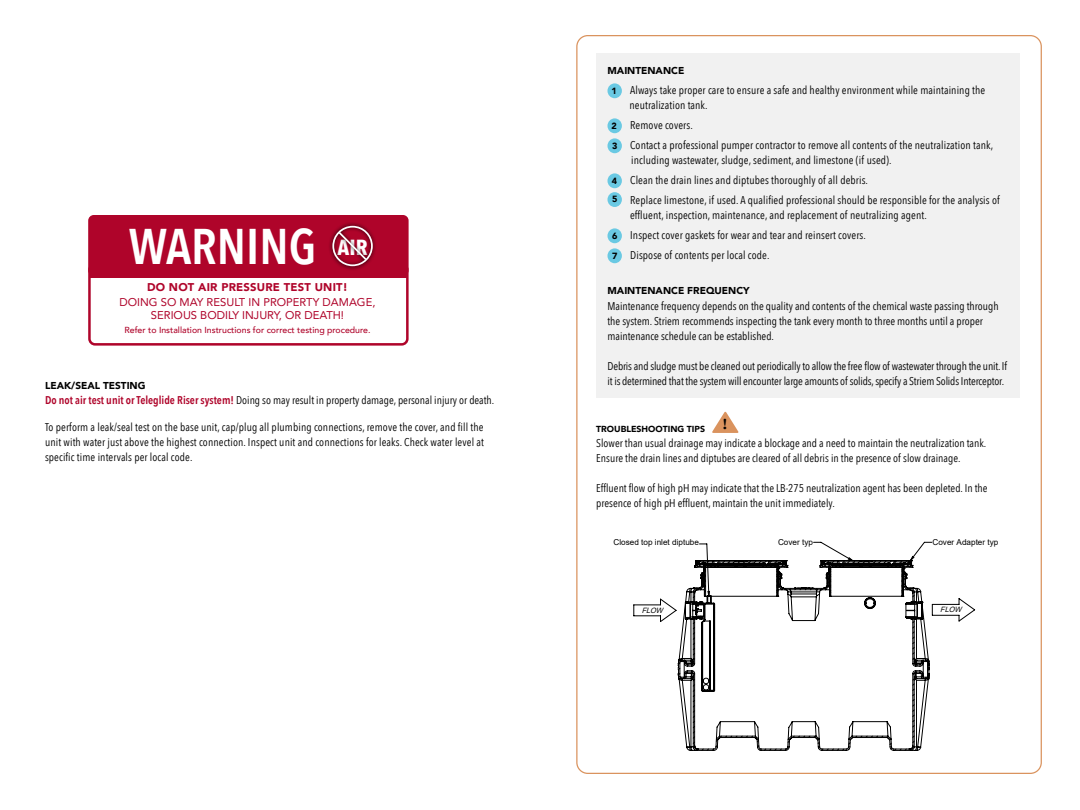
<style>
.page{position:relative;width:1080px;height:810px;background:#fff}
.page>*{position:absolute;margin:0;border:0;box-sizing:border-box;transform-origin:0 0}
.t1{font:600 50px "Avenir Next Condensed";color:#fff}
.t2{font:700 21.75px "Avenir Next Condensed";color:#fff}
.t3{font:700 15.25px "Baskerville";color:#000}
.t4{font:11.25px/15px "Avenir Next Condensed";color:#000}
.t5{font:11.25px/13.8px "Avenir";color:#af042a;text-align:center}
.t6{font:900 11.25px "Avenir";letter-spacing:.02em;color:#af042a}
.t7{font:900 10px "Avenir";color:#000}
.t8{font:900 9px "Avenir";color:#000}
.t9{font:500 8.75px "Avenir";color:#af042a}
.t10{font:900 8.75px "Avenir";color:#000}
.t11{font:8.12px "Arial";color:#000}
.t12{font:italic 7.38px "Arial";color:#000}
.s1{font-weight:600;color:#af042a}
</style>
<div class="page">
<div style="left:596px;top:53px;width:423px;height:258px;background:#f1f1f1"></div>
<div style="left:608px;top:83px;width:14px;height:15px;background:#6ac9e3;border-radius:50%"></div>
<div style="left:608px;top:118px;width:14px;height:15px;background:#6ac9e3;border-radius:50%"></div>
<div style="left:608px;top:138px;width:14px;height:15px;background:#6ac9e3;border-radius:50%"></div>
<div style="left:608px;top:173px;width:14px;height:15px;background:#6ac9e3;border-radius:50%"></div>
<div style="left:608px;top:192px;width:14px;height:15px;background:#6ac9e3;border-radius:50%"></div>
<div style="left:608px;top:228px;width:14px;height:15px;background:#6ac9e3;border-radius:50%"></div>
<div style="left:608px;top:248px;width:14px;height:15px;background:#6ac9e3;border-radius:50%"></div>
<div style="left:596px;top:272px;width:423px;height:125px;background:#f1f1f1"></div>
<svg style="left:712px;top:412px;width:27px;height:21px"></svg>
<div style="left:89px;top:250px;width:319px;height:28px;background:#af042a"></div>
<div style="left:88px;top:215px;width:321px;height:61px;background:#af042a;border-radius:6px"></div>
<div style="left:88px;top:263px;width:321px;height:83px;border:2px solid #af042a;border-radius:6px"></div>
<svg style="left:328px;top:223px;width:49px;height:47px"></svg>
<div style="left:332px;top:226px;width:41px;height:40px;border:2px solid #fff;border-radius:50%"></div>
<svg style="left:337px;top:230px;width:31px;height:32px"></svg>
<svg style="left:633px;top:541px;width:343px;height:139px"></svg>
<svg style="left:678px;top:560px;width:251px;height:191px"></svg>
<svg style="left:699px;top:542px;width:233px;height:54px"></svg>
<h1 class="t1" style="left:129px;top:203px;width:189px">WARNING</h1>
<p class="t6" style="left:147px;top:277px;width:202px">DO NOT AIR PRESSURE TEST UNIT!</p>
<p class="t5" style="left:120px;top:295px;width:257px">DOING SO MAY RESULT IN PROPERTY DAMAGE,<br>SERIOUS BODILY INJURY, OR DEATH!</p>
<p class="t9" style="left:124px;top:323px;width:248px">Refer to Installation Instructions for correct testing procedure.</p>
<h2 class="t2" style="left:337px;top:234px;width:32px">AIR</h2>
<p class="t7" style="left:45px;top:377px;width:102px">LEAK/SEAL TESTING</p>
<p class="t4" style="left:45px;top:392px;width:451px"><span class="s1">Do not air test unit or Teleglide Riser system!</span> Doing so may result in property damage, personal injury or death.</p>
<p class="t4" style="left:45px;top:419px;width:440px;text-align:justify">To perform a leak/seal test on the base unit, cap/plug all plumbing connections, remove the cover, and fill the unit with water just above the highest connection. Inspect unit and connections for leaks. Check water level at specific time intervals per local code.</p>
<p class="t7" style="left:608px;top:62px;width:78px">MAINTENANCE</p>
<p class="t8" style="left:612px;top:83px;width:7px">1</p>
<p class="t4" style="left:629px;top:83px;width:357px">Always take proper care to ensure a safe and healthy environment while maintaining the neutralization tank.</p>
<p class="t8" style="left:612px;top:118px;width:7px">2</p>
<p class="t4" style="left:630px;top:118px;width:64px">Remove covers.</p>
<p class="t8" style="left:612px;top:138px;width:7px">3</p>
<p class="t4" style="left:630px;top:138px;width:364px">Contact a professional pumper contractor to remove all contents of the neutralization tank, including wastewater, sludge, sediment, and limestone (if used).</p>
<p class="t8" style="left:612px;top:173px;width:7px">4</p>
<p class="t4" style="left:630px;top:173px;width:239px">Clean the drain lines and diptubes thoroughly of all debris.</p>
<p class="t8" style="left:612px;top:192px;width:7px">5</p>
<p class="t4" style="left:630px;top:193px;width:371px">Replace limestone, if used. A qualified professional should be responsible for the analysis of effluent, inspection, maintenance, and replacement of neutralizing agent.</p>
<p class="t8" style="left:612px;top:228px;width:7px">6</p>
<p class="t4" style="left:630px;top:228px;width:237px">Inspect cover gaskets for wear and tear and reinsert covers.</p>
<p class="t8" style="left:612px;top:248px;width:7px">7</p>
<p class="t4" style="left:630px;top:248px;width:141px">Dispose of contents per local code.</p>
<p class="t8" style="left:612px;top:283px;width:7px">7</p>
<p class="t4" style="left:608px;top:282px;width:393px;text-indent:22px">Dispose of contents per local code.<br>Maintenance frequency depends on the quality and contents of the chemical waste passing through the system. Striem recommends inspecting the tank every month to three months until a proper maintenance schedule can be established.</p>
<p class="t4" style="left:608px;top:358px;width:401px">Debris and sludge must be cleaned out periodically to allow the free flow of wastewater through the unit. If it is determined that the system will encounter large amounts of solids, specify a Striem Solids Interceptor.</p>
<p class="t10" style="left:596px;top:421px;width:110px">TROUBLESHOOTING TIPS</p>
<p class="t4" style="left:596px;top:435px;width:392px">Slower than usual drainage may indicate a blockage and a need to maintain the neutralization tank.<br>Ensure the drain lines and diptubes are cleared of all debris in the presence of slow drainage.</p>
<p class="t4" style="left:596px;top:480px;width:393px">Effluent flow of high pH may indicate that the LB-275 neutralization agent has been depleted. In the presence of high pH effluent, maintain the unit immediately.</p>
<p class="t7" style="left:608px;top:281px;width:144px">MAINTENANCE FREQUENCY</p>
<h3 class="t3" style="left:723px;top:414px;width:7px">!</h3>
<p class="t11" style="left:614px;top:537px;width:87px">Closed top inlet diptube</p>
<p class="t11" style="left:778px;top:537px;width:37px">Cover typ</p>
<p class="t11" style="left:932px;top:537px;width:67px">Cover Adapter typ</p>
<p class="t12" style="left:642px;top:605px;width:25px">FLOW</p>
<p class="t12" style="left:940px;top:605px;width:25px">FLOW</p>
</div>
